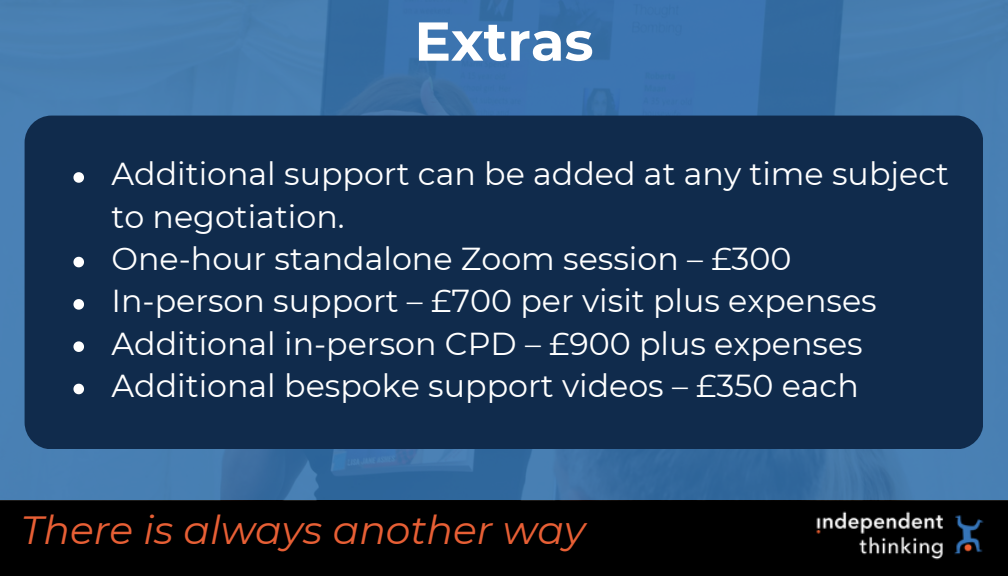
<style>
.page{position:relative;width:1008px;height:576px;background:#fff}
.page>*{position:absolute;margin:0;border:0;box-sizing:border-box;transform-origin:0 0}
.t1{font:700 54.8px "Montserrat";color:#fff}
.t2{font:italic 39.2px "Montserrat";color:#e75f35}
.t3{font:31.6px/42.4px "Montserrat";color:#fff}
</style>
<div class="page">
<div style="left:0;top:500px;width:1008px;height:76px;background:#000"></div>
<img style="left:816px;top:511px;width:168px;height:49px">
<img style="left:0;top:0;width:1008px;height:501px">
<div style="left:25px;top:116px;width:958px;height:333px;background:#102b4c;border-radius:27px"></div>
<svg style="left:73px;top:172px;width:11px;height:11px"></svg>
<svg style="left:73px;top:257px;width:11px;height:10px"></svg>
<svg style="left:73px;top:299px;width:11px;height:11px"></svg>
<svg style="left:73px;top:341px;width:11px;height:11px"></svg>
<svg style="left:73px;top:384px;width:11px;height:10px"></svg>
<h1 class="t1" style="left:414px;top:8px;width:181px">Extras</h1>
<p class="t3" style="left:112px;top:153px;width:839px">Additional support can be added at any time subject to negotiation.</p>
<p class="t3" style="left:112px;top:237px;width:681px">One-hour standalone Zoom session – £300</p>
<p class="t3" style="left:112px;top:280px;width:767px">In-person support – £700 per visit plus expenses</p>
<p class="t3" style="left:112px;top:322px;width:753px">Additional in-person CPD – £900 plus expenses</p>
<p class="t3" style="left:112px;top:364px;width:749px">Additional bespoke support videos – £350 each</p>
<p class="t2" style="left:21px;top:506px;width:566px">There is always another way</p>
</div>
